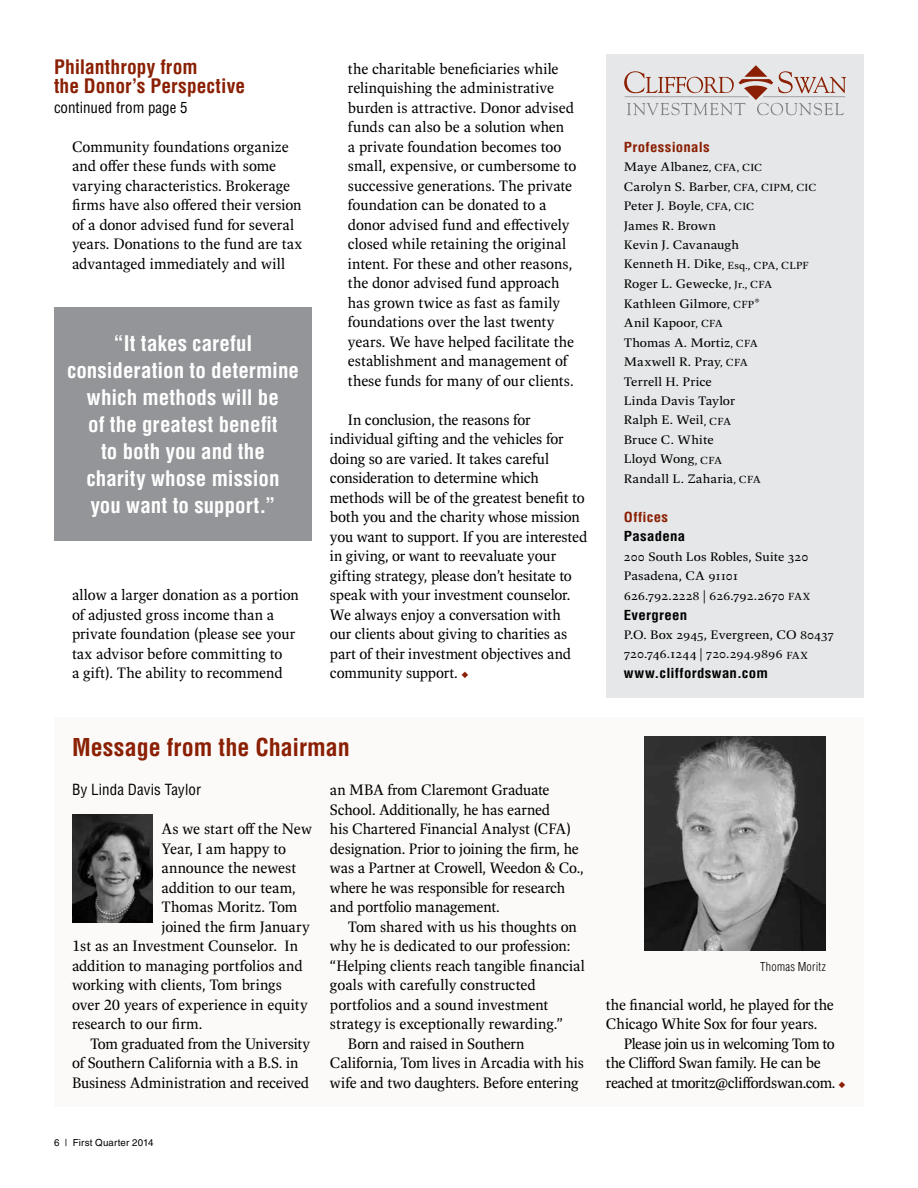
<style>
.page{position:relative;width:918px;height:1188px;background:#fff}
.page>*{position:absolute;margin:0;border:0;box-sizing:border-box;transform-origin:0 0}
.t1{font:700 condensed 24px "Helvetica LT Std";color:#8a1f03}
.t2{font:700 condensed 21px/27px "Helvetica LT Std";color:#fff;text-align:center}
.t3{font:700 condensed 19.5px/19.5px "Helvetica LT Std";letter-spacing:.005em;color:#8a1f03}
.t4{font:16.5px/19.5px "Spinoza OT";letter-spacing:-.01em;color:#000}
.t5{font:16.5px "Spinoza OT";letter-spacing:-.03em;color:#000}
.t6{font:16.5px "Spinoza OT";letter-spacing:-.035em;color:#000}
.t7{font:condensed 15px "Helvetica LT Std";color:#000}
.t8{font:13.5px/19.5px "Spinoza OT";color:#000;scale:1.1 1}
.t9{font:700 condensed 13.5px "Helvetica LT Std";letter-spacing:.015em;color:#000;scale:1.1 1}
.t10{font:700 condensed 13.5px "Helvetica LT Std";letter-spacing:.02em;color:#8a1f03;scale:1.1 1}
.t11{font:300 condensed 12px "Helvetica LT Std";letter-spacing:.02em;color:#000}
.t12{font:11.25px "Spinoza OT";letter-spacing:.01em;color:#000;scale:1.1 1}
.t13{font:9.75px "Helvetica LT Std";letter-spacing:.015em;color:#000}
.s1{color:#8a1f03}
.s2{font-size:11.25px}
.s3{font-size:13.5px}
</style>
<div class="page">
<div style="left:54px;top:717px;width:810px;height:390px;background:#fcfaf8"></div>
<img style="left:72px;top:815px;width:81px;height:107px">
<div style="left:606px;top:54px;width:258px;height:644px;background:#e6e7e8"></div>
<svg style="left:624px;top:65px;width:222px;height:50px"></svg>
<div style="left:54px;top:308px;width:258px;height:234px;background:#939598"></div>
<img style="left:644px;top:737px;width:182px;height:214px">
<p class="t3" style="left:54px;top:57px;width:193px">Philanthropy from<br>the Donor’s Perspective</p>
<p class="t7" style="left:54px;top:98px;width:135px">continued from page 5</p>
<p class="t4" style="left:72px;top:137px;width:232px">Community foundations organize and offer these funds with some varying characteristics. Brokerage firms have also offered their version of a donor advised fund for several years. Donations to the fund are tax advantaged immediately and will</p>
<p class="t2" style="left:67px;top:330px;width:233px">“It takes careful consideration to determine which methods will be<br>of the greatest benefit<br>to both you and the<br>charity whose mission<br>you want to support.”</p>
<p class="t4" style="left:72px;top:585px;width:228px">allow a larger donation as a portion of adjusted gross income than a private foundation (please see your tax advisor before committing to<br>a gift). The ability to recommend</p>
<p class="t4" style="left:348px;top:59px;width:230px">the charitable beneficiaries while relinquishing the administrative burden is attractive. Donor advised funds can also be a solution when<br>a private foundation becomes too small, expensive, or cumbersome to successive generations. The private foundation can be donated to a donor advised fund and effectively closed while retaining the original intent. For these and other reasons, the donor advised fund approach has grown twice as fast as family foundations over the last twenty years. We have helped facilitate the establishment and management of these funds for many of our clients.</p>
<p class="t4" style="left:330px;top:410px;width:259px;text-indent:18px">In conclusion, the reasons for individual gifting and the vehicles for doing so are varied. It takes careful consideration to determine which methods will be of the greatest benefit to both you and the charity whose mission you want to support. If you are interested in giving, or want to reevaluate your gifting strategy, please don’t hesitate to speak with your investment counselor.<br>We always enjoy a conversation with<br>our clients about giving to charities as part of their investment objectives and community support. <span class="s1">◆</span></p>
<p class="t10" style="left:624px;top:138px;width:80px">Professionals</p>
<p class="t8" style="left:624px;top:157px;width:177px">Maye Albanez<span class="s2">, CFA, CIC<br></span>Carolyn S. Barber<span class="s2">, CFA, CIPM, CIC<br></span>Peter J. Boyle<span class="s2">, CFA, CIC<br></span>James R. Brown<br>Kevin J. Cavanaugh</p>
<p class="t12" style="left:624px;top:259px;width:169px"><span class="s3">Kenneth H. Dike</span>, Esq., CPA, CLPF</p>
<p class="t8" style="left:624px;top:274px;width:136px">Roger L. Gewecke<span class="s2">, Jr., CFA<br></span>Kathleen Gilmore<span class="s2">, CFP®<br></span>Anil Kapoor<span class="s2">, CFA<br></span>Thomas A. Mortiz<span class="s2">, CFA<br></span>Maxwell R. Pray<span class="s2">, CFA<br></span>Terrell H. Price<br>Linda Davis Taylor<br>Ralph E. Weil<span class="s2">, CFA<br></span>Bruce C. White<br>Lloyd Wong<span class="s2">, CFA<br></span>Randall L. Zaharia<span class="s2">, CFA</span></p>
<p class="t10" style="left:624px;top:509px;width:42px">Offices</p>
<p class="t9" style="left:624px;top:528px;width:57px">Pasadena</p>
<p class="t8" style="left:624px;top:547px;width:171px">200 South Los Robles, Suite 320<br>Pasadena, CA 91101<br>626.792.2228 | 626.792.2670 <span class="s2">FAX</span></p>
<p class="t9" style="left:624px;top:606px;width:59px">Evergreen</p>
<p class="t8" style="left:624px;top:625px;width:192px">P.O. Box 2945, Evergreen, CO 80437<br>720.746.1244 | 720.294.9896 <span class="s2">FAX</span></p>
<p class="t9" style="left:624px;top:665px;width:133px">www.cliffordswan.com</p>
<h1 class="t1" style="left:72px;top:732px;width:279px">Message from the Chairman</h1>
<p class="t7" style="left:72px;top:780px;width:130px">By Linda Davis Taylor</p>
<p class="t4" style="left:330px;top:780px;width:255px">an MBA from Claremont Graduate School. Additionally, he has earned<br>his Chartered Financial Analyst (CFA) designation. Prior to joining the firm, he was a Partner at Crowell, Weedon &amp; Co., where he was responsible for research and portfolio management.</p>
<p class="t4" style="left:348px;top:917px;width:231px">Tom shared with us his thoughts on</p>
<p class="t4" style="left:330px;top:936px;width:242px">why he is dedicated to our profession:</p>
<p class="t4" style="left:330px;top:956px;width:257px">“Helping clients reach tangible financial</p>
<p class="t4" style="left:330px;top:975px;width:207px">goals with carefully constructed</p>
<p class="t4" style="left:330px;top:995px;width:220px">portfolios and a sound investment</p>
<p class="t4" style="left:330px;top:1014px;width:234px">strategy is exceptionally rewarding.”</p>
<p class="t4" style="left:348px;top:1034px;width:178px">Born and raised in Southern</p>
<p class="t4" style="left:330px;top:1053px;width:256px">California, Tom lives in Arcadia with his</p>
<p class="t4" style="left:330px;top:1073px;width:250px">wife and two daughters. Before entering</p>
<p class="t4" style="left:162px;top:819px;width:152px">As we start off the New</p>
<p class="t4" style="left:162px;top:839px;width:126px">Year, I am happy to</p>
<p class="t4" style="left:162px;top:858px;width:136px">announce the newest</p>
<p class="t4" style="left:162px;top:878px;width:136px">addition to our team,</p>
<p class="t4" style="left:162px;top:897px;width:137px">Thomas Moritz. Tom</p>
<p class="t4" style="left:162px;top:917px;width:150px">joined the firm January</p>
<p class="t4" style="left:72px;top:936px;width:228px">1st as an Investment Counselor. In</p>
<p class="t4" style="left:72px;top:956px;width:232px">addition to managing portfolios and</p>
<p class="t4" style="left:72px;top:975px;width:212px">working with clients, Tom brings</p>
<p class="t4" style="left:72px;top:995px;width:237px">over 20 years of experience in equity</p>
<p class="t4" style="left:72px;top:1014px;width:132px">research to our firm.</p>
<p class="t4" style="left:90px;top:1034px;width:222px">Tom graduated from the University</p>
<p class="t4" style="left:72px;top:1053px;width:228px">of Southern California with a B.S. in</p>
<p class="t4" style="left:72px;top:1073px;width:239px">Business Administration and received</p>
<p class="t13" style="left:54px;top:1137px;width:101px">6 | First Quarter 2014</p>
<p class="t11" style="left:760px;top:959px;width:67px">Thomas Moritz</p>
<p class="t4" style="left:606px;top:995px;width:229px">the financial world, he played for the</p>
<p class="t4" style="left:606px;top:1014px;width:213px">Chicago White Sox for four years.</p>
<p class="t6" style="left:624px;top:1034px;width:212px">Please join us in welcoming Tom to</p>
<p class="t4" style="left:606px;top:1053px;width:216px">the Clifford Swan family. He can be</p>
<p class="t5" style="left:606px;top:1073px;width:241px">reached at tmoritz@cliffordswan.com. <span class="s1">◆</span></p>
</div>
